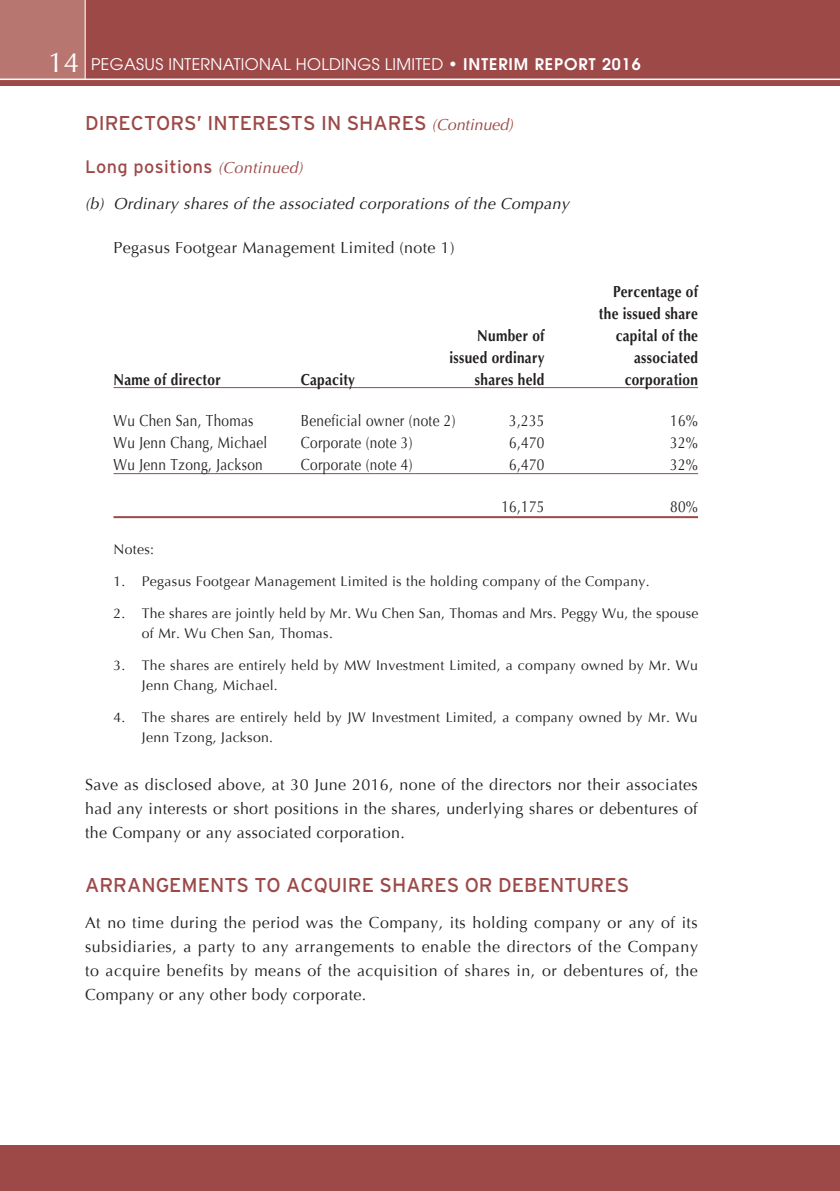
<style>
.page{position:relative;width:840px;height:1191px;background:#fff}
.page>*{position:absolute;margin:0;border:0;box-sizing:border-box;transform-origin:0 0}
.t1{font:20px "Interstate";color:#9c4948}
.t2{font:18px "Interstate";letter-spacing:.02em;color:#9c4948}
.t3{font:16px/24px "Optima";letter-spacing:.02em;color:#231f20;text-align:justify}
.t4{font:16px "Optima";letter-spacing:.02em;color:#231f20;scale:.85 1}
.t5{font:700 16px/22px "Optima";letter-spacing:.02em;color:#231f20;text-align:right;scale:.85 1}
.t6{font:italic 16px "Optima";letter-spacing:.02em;color:#231f20}
.t7{font:16px "Avant Garde";letter-spacing:.02em;color:#fff}
.t8{font:14px/20px "Optima";letter-spacing:.02em;color:#231f20}
.s1{font-family:"Optima";font-size:28px}
.s2{font-weight:600}
.s3{font-family:"Optima";font-style:italic;font-size:16px}
</style>
<div class="page">
<div style="left:0;top:0;width:839px;height:85px;background:#9c4948"></div>
<div style="left:0;top:1145px;width:839px;height:46px;background:#9c4948"></div>
<div style="left:0;top:0;width:86px;height:79px;background:#b87671"></div>
<hr style="left:85px;top:0;width:1px;height:79px;background:#fff">
<hr style="left:0;top:79px;width:839px;height:1px;background:#fff">
<hr style="left:113px;top:387px;width:584px;height:1px;background:#9c4948">
<hr style="left:113px;top:473px;width:584px;height:1px;background:#9c4948">
<hr style="left:113px;top:516px;width:584px;height:2px;background:#9c4948">
<p class="t7" style="left:48px;top:55px;width:593px"><span class="s1">14</span> PEGASUS INTERNATIONAL HOLDINGS LIMITED • <span class="s2">INTERIM REPORT 2016</span></p>
<p class="t1" style="left:85px;top:112px;width:429px">DIR ECTORS’ INTER ESTS IN SHAR ES <span class="s3">(Continued)</span></p>
<p class="t2" style="left:85px;top:156px;width:219px">Long positions <span class="s3">(Continued)</span></p>
<p class="t6" style="left:85px;top:194px;width:485px">(b) Ordinary shares of the associated corporations of the Company</p>
<p class="t3" style="left:113px;top:236px;width:342px">Pegasus Footgear Management Limited (note 1)</p>
<p class="t5" style="left:598px;top:281px;width:118px">Percentage of the issued share</p>
<p class="t5" style="left:477px;top:325px;width:80px">Number of</p>
<p class="t5" style="left:615px;top:325px;width:98px">capital of the</p>
<p class="t5" style="left:449px;top:347px;width:113px">issued ordinary</p>
<p class="t5" style="left:633px;top:347px;width:77px">associated</p>
<p class="t5" style="left:113px;top:369px;width:127px">Name of director</p>
<p class="t5" style="left:300px;top:369px;width:65px">Capacity</p>
<p class="t5" style="left:474px;top:369px;width:83px">shares held</p>
<p class="t5" style="left:624px;top:369px;width:88px">corporation</p>
<p class="t4" style="left:113px;top:411px;width:166px">Wu Chen San, Thomas</p>
<p class="t4" style="left:300px;top:411px;width:183px">Beneficial owner (note 2)</p>
<p class="t4" style="left:509px;top:411px;width:43px">3,235</p>
<p class="t4" style="left:669px;top:411px;width:34px">16%</p>
<p class="t4" style="left:113px;top:433px;width:182px">Wu Jenn Chang, Michael</p>
<p class="t4" style="left:300px;top:433px;width:133px">Corporate (note 3)</p>
<p class="t4" style="left:509px;top:433px;width:43px">6,470</p>
<p class="t4" style="left:669px;top:433px;width:34px">32%</p>
<p class="t4" style="left:113px;top:455px;width:177px">Wu Jenn Tzong, Jackson</p>
<p class="t4" style="left:300px;top:455px;width:133px">Corporate (note 4)</p>
<p class="t4" style="left:509px;top:455px;width:43px">6,470</p>
<p class="t4" style="left:669px;top:455px;width:34px">32%</p>
<p class="t4" style="left:501px;top:497px;width:52px">16,175</p>
<p class="t4" style="left:669px;top:497px;width:34px">80%</p>
<p class="t8" style="left:113px;top:539px;width:42px">Notes:</p>
<p class="t8" style="left:113px;top:571px;width:537px">1. Pegasus Footgear Management Limited is the holding company of the Company.</p>
<p class="t8" style="left:142px;top:603px;width:557px;text-indent:-28px">2. The shares are jointly held by Mr. Wu Chen San, Thomas and Mrs. Peggy Wu, the spouse of Mr. Wu Chen San, Thomas.</p>
<p class="t8" style="left:142px;top:655px;width:557px;text-indent:-28px">3. The shares are entirely held by MW Investment Limited, a company owned by Mr. Wu<br>Jenn Chang, Michael.</p>
<p class="t8" style="left:142px;top:707px;width:557px;text-indent:-28px">4. The shares are entirely held by JW Investment Limited, a company owned by Mr. Wu<br>Jenn Tzong, Jackson.</p>
<p class="t3" style="left:85px;top:773px;width:614px">Save as disclosed above, at 30 June 2016, none of the directors nor their associates had any interests or short positions in the shares, underlying shares or debentures of the Company or any associated corporation.</p>
<p class="t1" style="left:85px;top:874px;width:545px">ARRANGEMENTS TO ACQUIRE SHARES OR DEBENTURES</p>
<p class="t3" style="left:85px;top:911px;width:614px">At no time during the period was the Company, its holding company or any of its subsidiaries, a party to any arrangements to enable the directors of the Company to acquire benefits by means of the acquisition of shares in, or debentures of, the Company or any other body corporate.</p>
</div>
